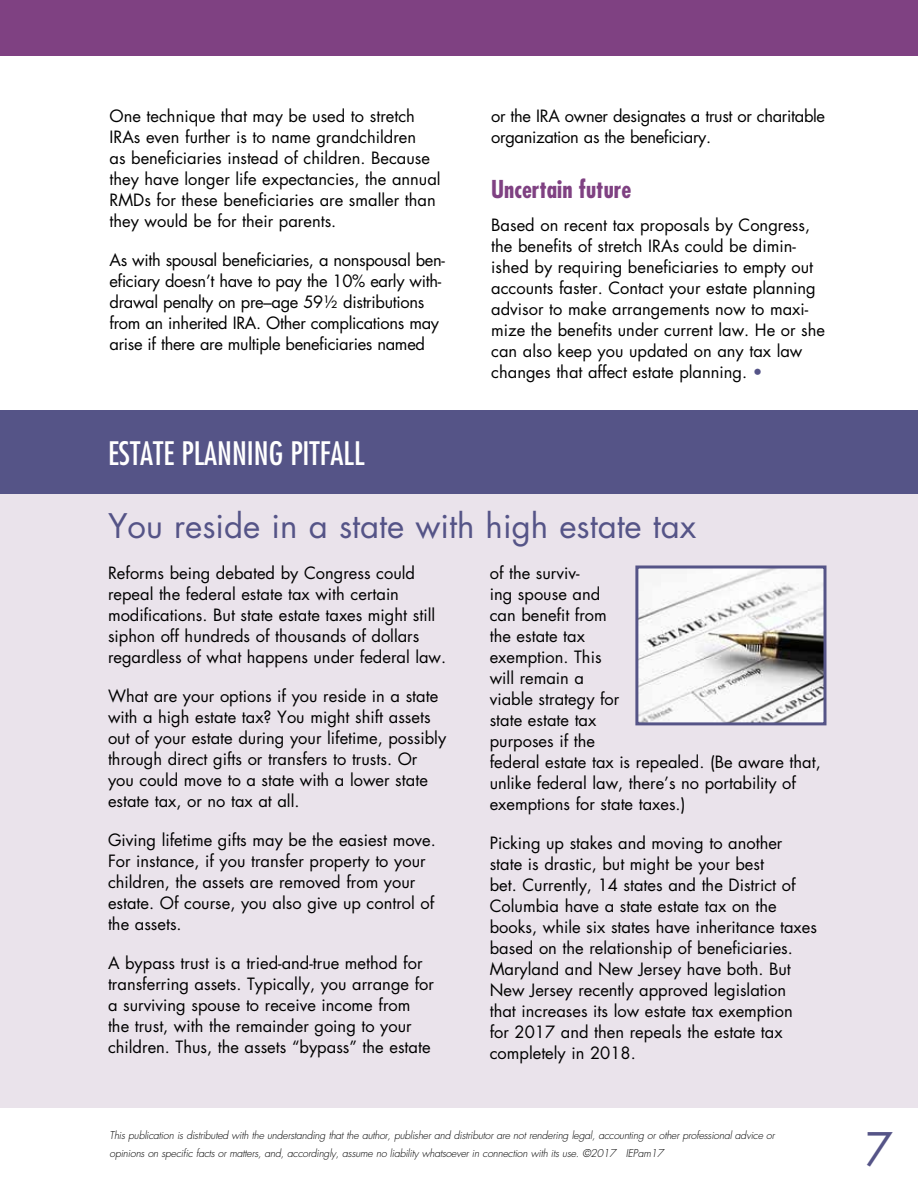
<style>
.page{position:relative;width:918px;height:1188px;background:#fff}
.page>*{position:absolute;margin:0;border:0;box-sizing:border-box;transform-origin:0 0}
.t1{font:45px "Futura Std";color:#555487}
.t2{font:33px "Futura Std";color:#555487}
.t3{font:condensed 31.5px "Futura Std";color:#fff}
.t4{font:700 condensed 24px "Futura Std";color:#7f4182}
.t5{font:16.5px/21px "Futura Std";color:#000}
.t6{font:16.5px/21px "Futura Std";letter-spacing:-.02em;color:#000}
.t7{font:italic 300 10.5px/18px "Futura Std";letter-spacing:-.02em;color:#000}
.s1{color:#555487}
</style>
<div class="page">
<div style="left:0;top:421px;width:918px;height:687px;background:#eae3eb"></div>
<div style="left:0;top:410px;width:918px;height:84px;background:#555487"></div>
<div style="left:0;top:0;width:918px;height:55px;background:#7f4182"></div>
<img style="left:639px;top:570px;width:183px;height:151px">
<div style="left:635px;top:566px;width:191px;height:159px;border:3px solid #555487"></div>
<p class="t5" style="left:110px;top:105px;width:333px">One technique that may be used to stretch IRAs even further is to name grandchildren<br>as beneficiaries instead of children. Because they have longer life expectancies, the annual RMDs for these beneficiaries are smaller than they would be for their parents.</p>
<p class="t6" style="left:110px;top:249px;width:337px">As with spousal beneficiaries, a nonspousal ben&shy;eficiary doesn’t have to pay the 10% early with&shy;drawal penalty on pre–age 59½ distributions from an inherited IRA. Other complications may arise if there are multiple beneficiaries named</p>
<h3 class="t3" style="left:108px;top:434px;width:224px">ESTATE PLANNING PITFALL</h3>
<p class="t6" style="left:491px;top:105px;width:335px">or the IRA owner designates a trust or charitable organization as the beneficiary.</p>
<h3 class="t4" style="left:491px;top:174px;width:142px">Uncertain future</h3>
<p class="t5" style="left:491px;top:215px;width:335px">Based on recent tax proposals by Congress, the benefits of stretch IRAs could be dimin&shy;ished by requiring beneficiaries to empty out accounts faster. Contact your estate planning advisor to make arrangements now to maxi&shy;mize the benefits under current law. He or she can also keep you updated on any tax law changes that affect estate planning. <span class="s1">•</span></p>
<h2 class="t2" style="left:108px;top:505px;width:590px">You reside in a state with high estate tax</h2>
<p class="t5" style="left:108px;top:563px;width:340px">Reforms being debated by Congress could repeal the federal estate tax with certain modifications. But state estate taxes might still siphon off hundreds of thousands of dollars regardless of what happens under federal law.</p>
<p class="t5" style="left:108px;top:686px;width:340px">What are your options if you reside in a state with a high estate tax? You might shift assets out of your estate during your lifetime, possibly through direct gifts or transfers to trusts. Or you could move to a state with a lower state estate tax, or no tax at all.</p>
<p class="t5" style="left:108px;top:830px;width:329px">Giving lifetime gifts may be the easiest move.<br>For instance, if you transfer property to your children, the assets are removed from your estate. Of course, you also give up control of the assets.</p>
<p class="t5" style="left:108px;top:953px;width:328px">A bypass trust is a tried-and-true method for transferring assets. Typically, you arrange for a surviving spouse to receive income from the trust, with the remainder going to your children. Thus, the assets “bypass” the estate</p>
<p class="t5" style="left:490px;top:563px;width:333px">of the surviv-<br>ing spouse and<br>can benefit from<br>the estate tax<br>exemption. This<br>will remain a<br>viable strategy for<br>state estate tax<br>purposes if the<br>federal estate tax is repealed. (Be aware that, unlike federal law, there’s no portability of exemptions for state taxes.)</p>
<p class="t5" style="left:490px;top:833px;width:329px">Picking up stakes and moving to another state is drastic, but might be your best<br>bet. Currently, 14 states and the District of Columbia have a state estate tax on the books, while six states have inheritance taxes based on the relationship of beneficiaries.<br>Maryland and New Jersey have both. But New Jersey recently approved legislation<br>that increases its low estate tax exemption<br>for 2017 and then repeals the estate tax completely in 2018.</p>
<p class="t7" style="left:110px;top:1126px;width:667px">This publication is distributed with the understanding that the author, publisher and distributor are not rendering legal, accounting or other professional advice or opinions on specific facts or matters, and, accordingly, assume no liability whatsoever in connection with its use. ©2017 IEPam17</p>
<h1 class="t1" style="left:865px;top:1120px;width:29px">7</h1>
</div>
